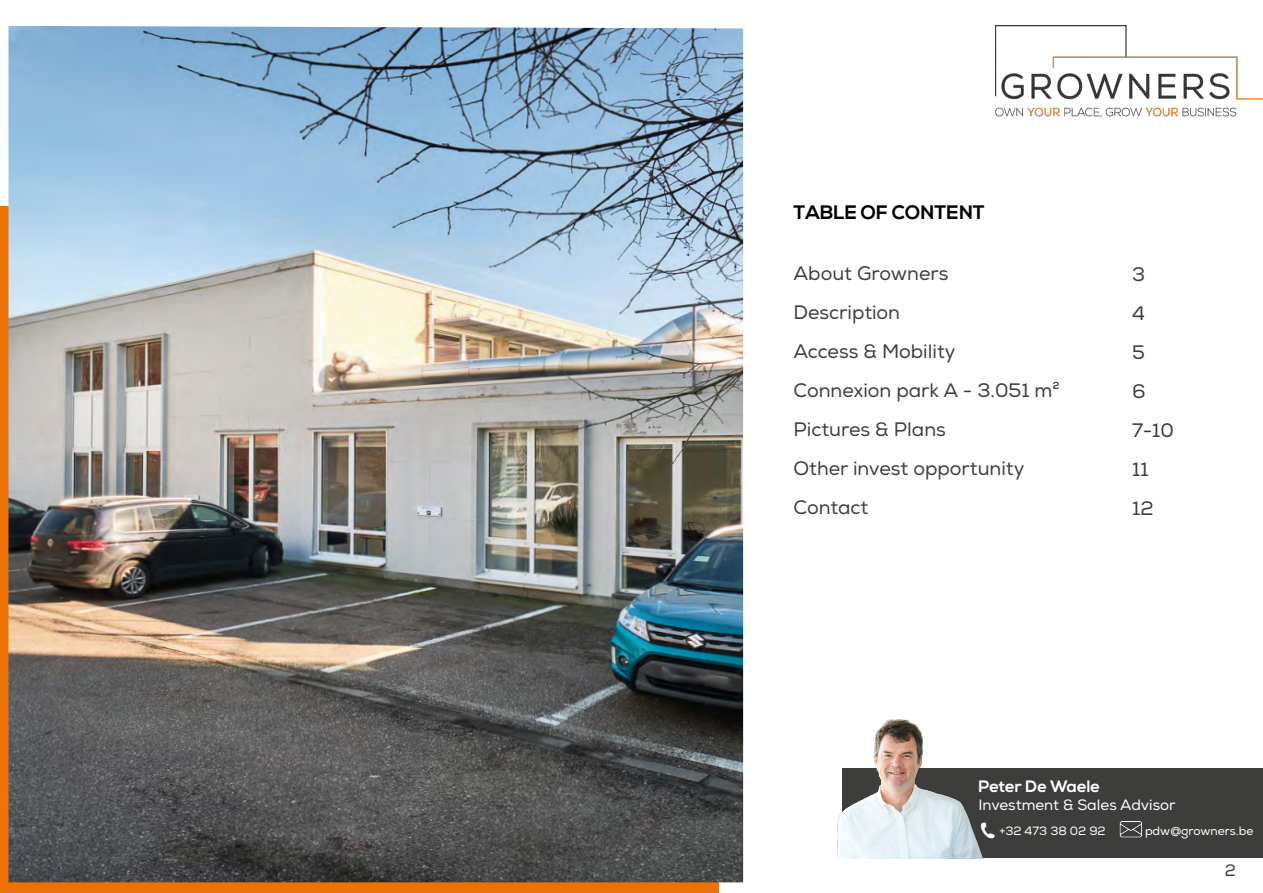
<style>
.page{position:relative;width:1263px;height:893px;background:#fff}
.page>*{position:absolute;margin:0;border:0;box-sizing:border-box;transform-origin:0 0}
.t1{font:19.5px/39px "Nexa";color:#3f3f3e}
.t2{font:700 19.5px "Nexa";color:#000}
.t3{font:19.5px/39px "Nexa";color:#3c3c3b}
.t4{font:700 16.5px "Nexa";color:#fff}
.t5{font:16.5px "Nexa";color:#3c3c3b}
.t6{font:15px "Nexa";color:#fff}
.t7{font:12px "Nexa";color:#fff}
</style>
<div class="page">
<div style="left:843px;top:769px;width:420px;height:89px;background:#3d3d3c"></div>
<img style="left:984px;top:822px;width:11px;height:17px">
<img style="left:1119px;top:822px;width:23px;height:16px">
<img style="left:837px;top:719px;width:147px;height:139px">
<div style="left:0;top:206px;width:718px;height:687px;background:#ee7203"></div>
<img style="left:9px;top:26px;width:734px;height:856px">
<img style="left:996px;top:26px;width:267px;height:90px">
<p class="t2" style="left:793px;top:201px;width:193px">TABLE OF CONTENT</p>
<p class="t1" style="left:793px;top:254px;width:268px">About Growners<br>Description<br>Access &amp; Mobility<br>Connexion park A - 3.051 m²<br>Pictures &amp; Plans<br>Other invest opportunity<br>Contact</p>
<p class="t1" style="left:1132px;top:256px;width:15px;text-align:justify">3<br>4<br>5</p>
<p class="t3" style="left:1132px;top:373px;width:43px">6<br>7-10<br>11<br>12</p>
<p class="t4" style="left:978px;top:777px;width:123px">Peter De Waele</p>
<p class="t6" style="left:978px;top:796px;width:199px">Investment &amp; Sales Advisor</p>
<p class="t7" style="left:999px;top:823px;width:108px">+32 473 38 02 92</p>
<p class="t7" style="left:1145px;top:823px;width:110px">pdw@growners.be</p>
<p class="t5" style="left:1225px;top:860px;width:13px">2</p>
</div>
